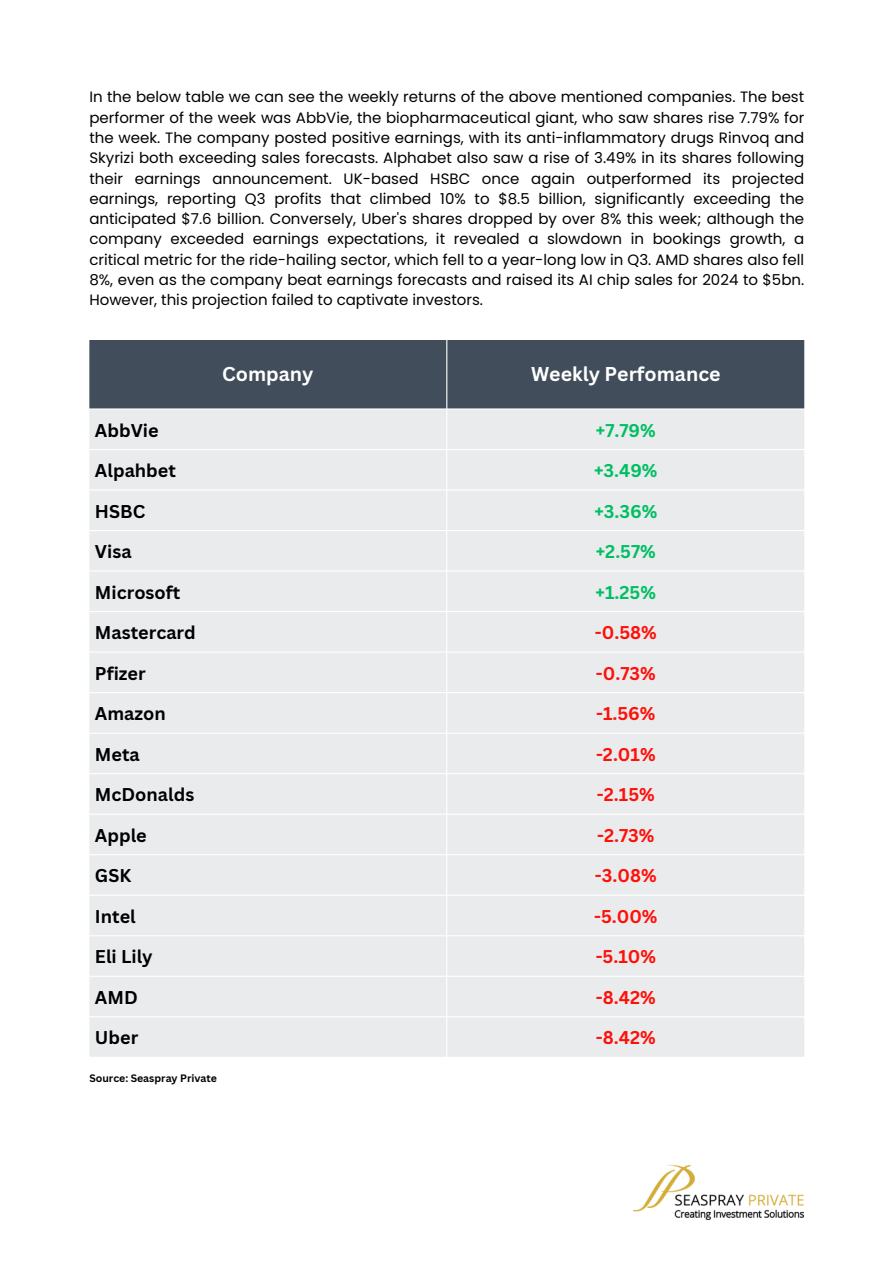
<style>
.page{position:relative;width:894px;height:1264px;background:#fff}
.page>*{position:absolute;margin:0;border:0;box-sizing:border-box;transform-origin:0 0}
.t1{font:700 19.5px "Canva Sans";color:#fff}
.t2{font:700 18px "Canva Sans";color:#000}
.t3{font:700 18px "Canva Sans";color:#ff1009}
.t4{font:700 18px "Canva Sans";color:#00bf63}
.t5{font:15px/20.2px "Poppins";color:#000;text-align:justify}
.t6{font:700 10.5px "Canva Sans";color:#000}
</style>
<div class="page">
<div style="left:89px;top:340px;width:715px;height:68px;background:#414d5a"></div>
<div style="left:89px;top:410px;width:715px;height:646px;background:#eaebed"></div>
<img style="left:633px;top:1164px;width:171px;height:56px">
<p class="t5" style="left:89px;top:87px;width:716px">In the below table we can see the weekly returns of the above mentioned companies. The best performer of the week was AbbVie, the biopharmaceutical giant, who saw shares rise 7.79% for the week. The company posted positive earnings, with its anti-inflammatory drugs Rinvoq and Skyrizi both exceeding sales forecasts. Alphabet also saw a rise of 3.49% in its shares following their earnings announcement. UK-based HSBC once again outperformed its projected earnings, reporting Q3 profits that climbed 10% to $8.5 billion, significantly exceeding the anticipated $7.6 billion. Conversely, Uber's shares dropped by over 8% this week; although the company exceeded earnings expectations, it revealed a slowdown in bookings growth, a critical metric for the ride-hailing sector, which fell to a year-long low in Q3. AMD shares also fell 8%, even as the company beat earnings forecasts and raised its AI chip sales for 2024 to $5bn.<br>However, this projection failed to captivate investors.</p>
<h1 class="t1" style="left:222px;top:360px;width:93px">Company</h1>
<p class="t1" style="left:531px;top:360px;width:191px">Weekly Perfomance</p>
<p class="t2" style="left:95px;top:417px;width:65px">AbbVie</p>
<p class="t4" style="left:595px;top:417px;width:61px">+7.79%</p>
<p class="t2" style="left:95px;top:458px;width:82px">Alpahbet</p>
<p class="t4" style="left:594px;top:458px;width:65px">+3.49%</p>
<p class="t2" style="left:95px;top:498px;width:52px">HSBC</p>
<p class="t4" style="left:594px;top:498px;width:64px">+3.36%</p>
<p class="t2" style="left:95px;top:539px;width:38px">Visa</p>
<p class="t4" style="left:595px;top:539px;width:61px">+2.57%</p>
<p class="t2" style="left:95px;top:579px;width:87px">Microsoft</p>
<p class="t4" style="left:595px;top:579px;width:62px">+1.25%</p>
<p class="t2" style="left:95px;top:620px;width:102px">Mastercard</p>
<p class="t3" style="left:594px;top:620px;width:63px">-0.58%</p>
<p class="t2" style="left:95px;top:660px;width:52px">Pfizer</p>
<p class="t3" style="left:595px;top:660px;width:61px">-0.73%</p>
<p class="t2" style="left:95px;top:701px;width:72px">Amazon</p>
<p class="t3" style="left:596px;top:701px;width:61px">-1.56%</p>
<p class="t2" style="left:95px;top:741px;width:46px">Meta</p>
<p class="t3" style="left:596px;top:741px;width:61px">-2.01%</p>
<p class="t2" style="left:95px;top:782px;width:101px">McDonalds</p>
<p class="t3" style="left:596px;top:782px;width:59px">-2.15%</p>
<p class="t2" style="left:95px;top:822px;width:53px">Apple</p>
<p class="t3" style="left:597px;top:822px;width:59px">-2.73%</p>
<p class="t2" style="left:95px;top:863px;width:38px">GSK</p>
<p class="t3" style="left:594px;top:863px;width:63px">-3.08%</p>
<p class="t2" style="left:95px;top:903px;width:42px">Intel</p>
<p class="t3" style="left:594px;top:903px;width:65px">-5.00%</p>
<p class="t2" style="left:95px;top:944px;width:59px">Eli Lily</p>
<p class="t3" style="left:595px;top:944px;width:62px">-5.10%</p>
<p class="t2" style="left:95px;top:984px;width:44px">AMD</p>
<p class="t3" style="left:595px;top:984px;width:61px">-8.42%</p>
<p class="t2" style="left:95px;top:1025px;width:45px">Uber</p>
<p class="t3" style="left:595px;top:1025px;width:61px">-8.42%</p>
<p class="t6" style="left:89px;top:1070px;width:129px">Source: Seaspray Private</p>
</div>
